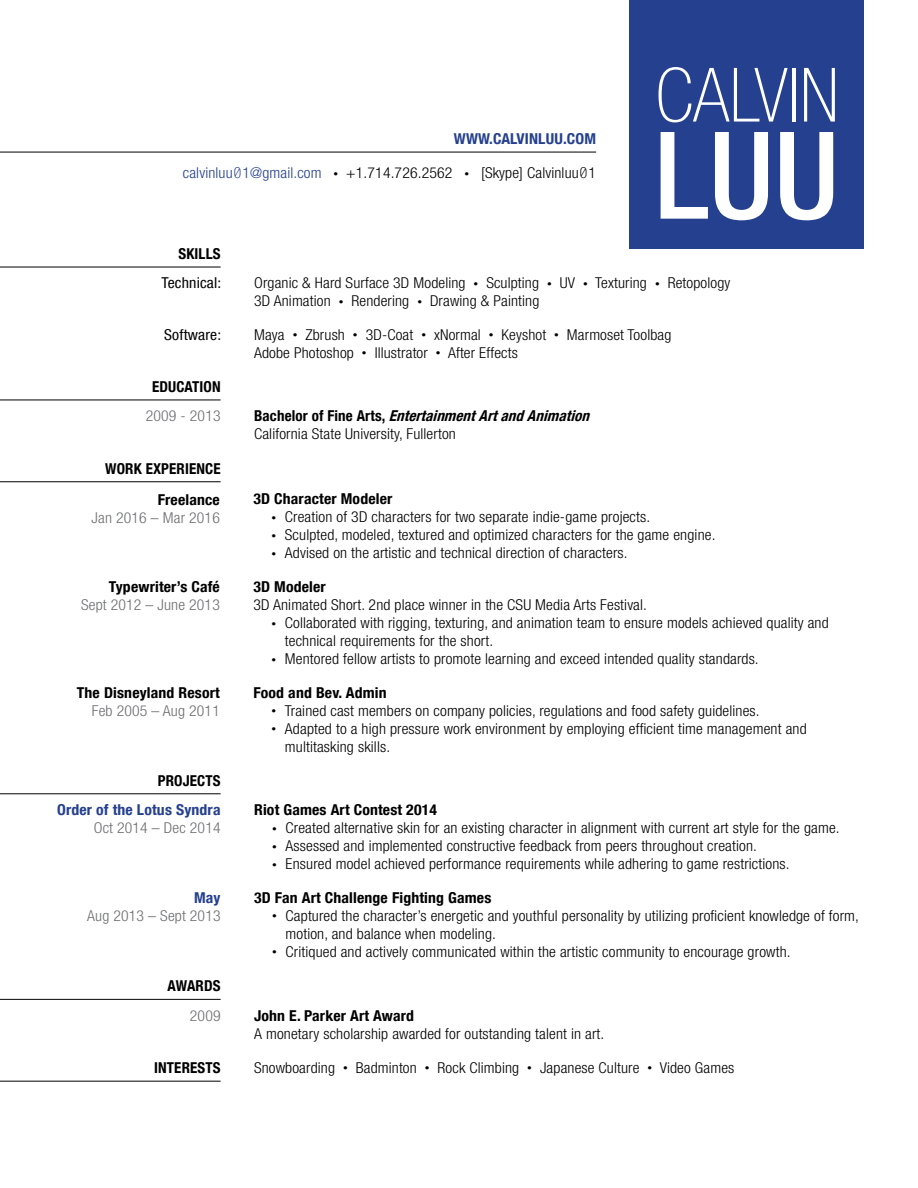
<style>
.page{position:relative;width:918px;height:1188px;background:#fff}
.page>*{position:absolute;margin:0;border:0;box-sizing:border-box;transform-origin:0 0}
.t1{font:500 condensed 121.35px "Helvetica Neue LT Com";color:#fff}
.t2{font:100 condensed 75px "Helvetica Neue LT Com";color:#fff}
.t3{font:300 condensed 15px/18px "Helvetica Neue LT Com";letter-spacing:.01em;color:#000;scale:1.05 1}
.t4{font:700 condensed 15px "Helvetica Neue LT Com";letter-spacing:.01em;color:#000;scale:1.05 1}
.t5{font:300 condensed 15px "Helvetica Neue LT Com";letter-spacing:.01em;color:#6d6e71;scale:1.05 1}
.t6{font:700 condensed 15px "Helvetica Neue LT Com";letter-spacing:.01em;color:#000}
.t7{font:700 condensed 15px "Helvetica Neue LT Com";letter-spacing:.01em;color:#25408f;scale:1.05 1}
.t8{font:condensed 15px "Helvetica Neue LT Com";letter-spacing:.01em;color:#000;scale:1.05 1}
.s1{color:#25408f}
.s2{font-family:"Letter Gothic Std";font-weight:400;font-stretch:normal;color:#25408f}
.s3{font-size:9px}
.s4{font-family:"Letter Gothic Std";font-weight:400;font-stretch:normal}
.s5{font-weight:700}
.s6{font-weight:700;font-style:italic}
</style>
<div class="page">
<hr style="left:0;top:1081px;width:221px;height:1px;background:#000">
<div style="left:630px;top:0;width:234px;height:248px;background:#25408f"></div>
<hr style="left:0;top:400px;width:221px;height:1px;background:#000">
<hr style="left:0;top:267px;width:221px;height:1px;background:#000">
<hr style="left:0;top:152px;width:596px;height:1px;background:#000">
<hr style="left:0;top:481px;width:221px;height:1px;background:#000">
<hr style="left:0;top:793px;width:221px;height:1px;background:#000">
<hr style="left:0;top:999px;width:221px;height:1px;background:#000">
<p class="t7" style="left:454px;top:130px;width:137px">www.calvinluu.com</p>
<p class="t3" style="left:183px;top:164px;width:395px"><span class="s1">calvinluu</span><span class="s2">0</span><span class="s1">1@gmail.com</span> <span class="s3">•</span> +1.714.726.2562 <span class="s3">•</span> [Skype] Calvinluu<span class="s4">0</span>1</p>
<p class="t6" style="left:178px;top:244px;width:44px">SKILLS</p>
<h2 class="t2" style="left:656px;top:53px;width:185px">CALVIN</h2>
<h1 class="t1" style="left:655px;top:103px;width:186px">Luu</h1>
<p class="t8" style="left:161px;top:274px;width:58px">Technical:</p>
<p class="t8" style="left:164px;top:325px;width:56px">Software:</p>
<p class="t6" style="left:152px;top:377px;width:61px">EDUCATION</p>
<p class="t5" style="left:146px;top:407px;width:73px">2009 - 2013</p>
<p class="t6" style="left:105px;top:459px;width:117px">WORK EXPERIENCE</p>
<p class="t4" style="left:158px;top:490px;width:61px">Freelance</p>
<p class="t5" style="left:92px;top:509px;width:124px">Jan 2016 – Mar 2016</p>
<p class="t4" style="left:109px;top:578px;width:107px">Typewriter’s Café</p>
<p class="t5" style="left:81px;top:596px;width:134px">Sept 2012 – June 2013</p>
<p class="t4" style="left:77px;top:684px;width:138px">The Disneyland Resort</p>
<p class="t5" style="left:92px;top:702px;width:123px">Feb 2005 – Aug 2011</p>
<p class="t6" style="left:158px;top:771px;width:64px">PROJECTS</p>
<p class="t7" style="left:57px;top:801px;width:157px">Order of the Lotus Syndra</p>
<p class="t5" style="left:94px;top:819px;width:122px">Oct 2014 – Dec 2014</p>
<p class="t7" style="left:194px;top:889px;width:27px">May</p>
<p class="t5" style="left:87px;top:907px;width:129px">Aug 2013 – Sept 2013</p>
<p class="t6" style="left:167px;top:977px;width:11px">AWA</p>
<p class="t6" style="left:196px;top:977px;width:27px">RDS</p>
<p class="t5" style="left:190px;top:1007px;width:31px">2009</p>
<p class="t6" style="left:154px;top:1059px;width:22px">Interests</p>
<p class="t3" style="left:254px;top:274px;width:455px">Organic &amp; Hard Surface 3D Modeling <span class="s3">•</span> Sculpting <span class="s3">•</span> UV <span class="s3">•</span> Texturing <span class="s3">•</span> Retopology<br>3D Animation <span class="s3">•</span> Rendering <span class="s3">•</span> Drawing &amp; Painting</p>
<p class="t3" style="left:254px;top:325px;width:399px">Maya <span class="s3">•</span> Zbrush <span class="s3">•</span> 3D-Coat <span class="s3">•</span> xNormal <span class="s3">•</span> Keyshot <span class="s3">•</span> Marmoset Toolbag<br>Adobe Photoshop <span class="s3">•</span> Illustrator <span class="s3">•</span> After Effects</p>
<p class="t3" style="left:254px;top:407px;width:325px"><span class="s5">B a c h e l o r o f F i n e A r t s ,</span> <span class="s6">EntertainmentArtandAnimation<br></span>California State University, Fullerton</p>
<p class="t4" style="left:253px;top:490px;width:134px">3D Character Modeler</p>
<p class="t3" style="left:271px;top:508px;width:362px"><span class="s3">•</span> Creation of 3D characters for two separate indie-game projects.</p>
<p class="t3" style="left:271px;top:526px;width:424px"><span class="s3">•</span> Sculpted, modeled, textured and optimized characters for the game engine.</p>
<p class="t3" style="left:271px;top:544px;width:341px"><span class="s3">•</span> Advised on the artistic and technical direction of characters.</p>
<p class="t4" style="left:253px;top:578px;width:71px">3D Modeler</p>
<p class="t3" style="left:253px;top:596px;width:376px">3D Animated Short. 2nd place winner in the CSU Media Arts Festival.</p>
<p class="t3" style="left:285px;top:614px;width:519px;text-indent:-13px"><span class="s3">•</span> Collaborated with rigging, texturing, and animation team to ensure models achieved quality and technical requirements for the short.</p>
<p class="t3" style="left:271px;top:650px;width:466px"><span class="s3">•</span> Mentored fellow artists to promote learning and exceed intended quality standards.</p>
<p class="t4" style="left:253px;top:684px;width:129px">Food and Bev. Admin</p>
<p class="t3" style="left:271px;top:702px;width:466px"><span class="s3">•</span> Trained cast members on company policies, regulations and food safety guidelines.</p>
<p class="t3" style="left:285px;top:720px;width:498px;text-indent:-13px"><span class="s3">•</span> Adapted to a high pressure work environment by employing efficient time management and multitasking skills.</p>
<p class="t4" style="left:254px;top:801px;width:176px">Riot Games Art Contest 2014</p>
<p class="t3" style="left:272px;top:819px;width:542px"><span class="s3">•</span> Created alternative skin for an existing character in alignment with current art style for the game.</p>
<p class="t3" style="left:272px;top:837px;width:463px"><span class="s3">•</span> Assessed and implemented constructive feedback from peers throughout creation.</p>
<p class="t3" style="left:272px;top:855px;width:494px"><span class="s3">•</span> Ensured model achieved performance requirements while adhering to game restrictions.</p>
<p class="t4" style="left:254px;top:889px;width:228px">3D Fan Art Challenge Fighting Games</p>
<p class="t3" style="left:286px;top:907px;width:548px;text-indent:-13px"><span class="s3">•</span> Captured the character’s energetic and youthful personality by utilizing proficient knowledge of form, motion, and balance when modeling.</p>
<p class="t3" style="left:272px;top:943px;width:495px"><span class="s3">•</span> Critiqued and actively communicated within the artistic community to encourage growth.</p>
<p class="t4" style="left:254px;top:1007px;width:154px">John E. Parker Art Award</p>
<p class="t3" style="left:254px;top:1024px;width:335px">A monetary scholarship awarded for outstanding talent in art.</p>
<p class="t3" style="left:254px;top:1059px;width:459px">Snowboarding <span class="s3">•</span> Badminton <span class="s3">•</span> Rock Climbing <span class="s3">•</span> Japanese Culture <span class="s3">•</span> Video Games</p>
</div>
